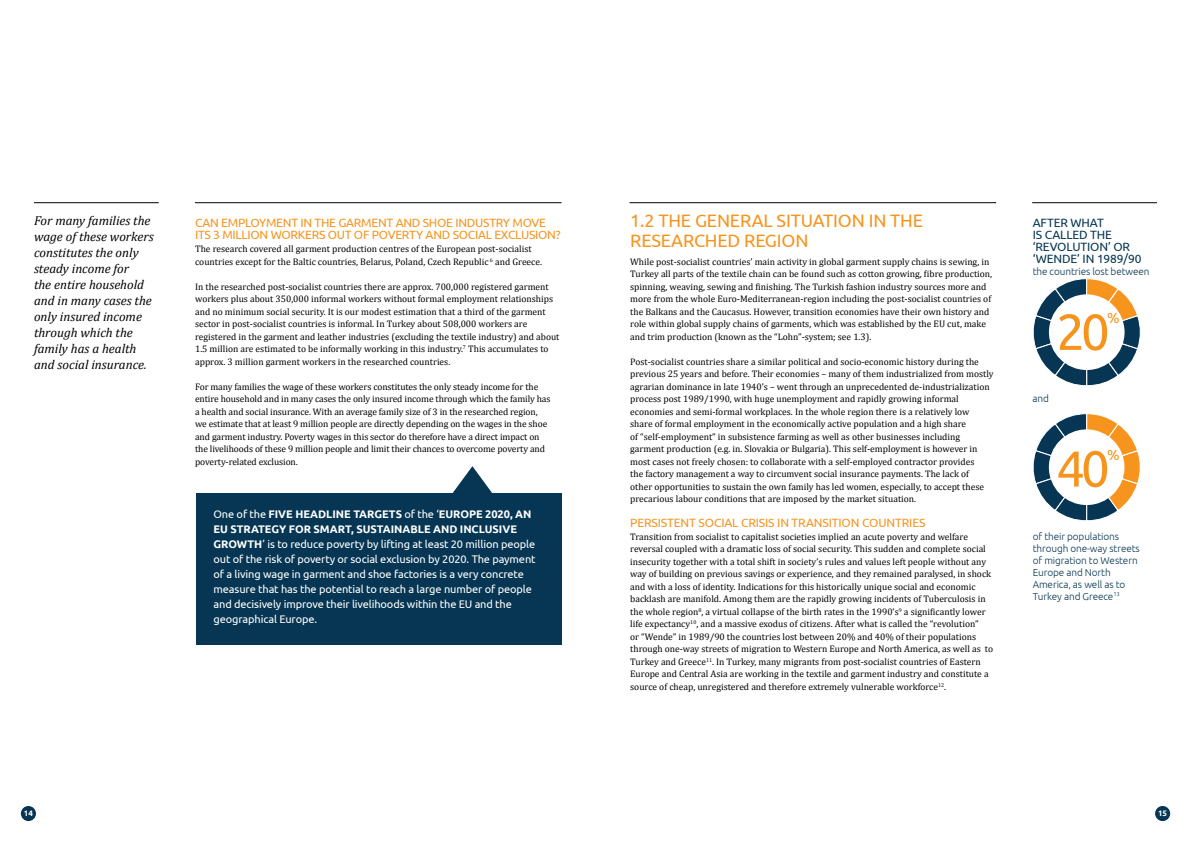
<style>
.page{position:relative;width:1191px;height:842px;background:#fff}
.page>*{position:absolute;margin:0;border:0;box-sizing:border-box;transform-origin:0 0}
.t1{font:50.5px "Ubuntu";color:#f7941e}
.t2{font:18px/20px "Ubuntu";letter-spacing:-.01em;color:#f7941e}
.t3{font:14.6px "Ubuntu";color:#f7941e}
.t4{font:italic 13px/16px "Cambria";color:#000}
.t5{font:12px/12px "Ubuntu";letter-spacing:-.02em;color:#f7941e}
.t6{font:12px/12px "Ubuntu";letter-spacing:-.01em;color:#063653}
.t7{font:11px/15px "Ubuntu";letter-spacing:-.01em;color:#fff}
.t8{font:700 11px/15px "Ubuntu";color:#fff}
.t9{font:300 10px/12px "Ubuntu";letter-spacing:-.01em;color:#063653}
.t10{font:9.5px/12.5px "Cambria";color:#000}
.t11{font:700 8px "Ubuntu";color:#fff}
.s1{font-weight:400}
.s2{font-weight:700}
</style>
<div class="page">
<div style="left:21px;top:806px;width:15px;height:15px;background:#063653;border-radius:50%"></div>
<div style="left:1155px;top:806px;width:15px;height:15px;background:#063653;border-radius:50%"></div>
<hr style="left:629px;top:202px;width:367px;height:1px;background:#000">
<hr style="left:1032px;top:202px;width:125px;height:1px;background:#000">
<hr style="left:34px;top:202px;width:125px;height:1px;background:#000">
<hr style="left:195px;top:202px;width:366px;height:1px;background:#000">
<svg style="left:1033px;top:278px;width:108px;height:108px"></svg>
<div style="left:1049px;top:294px;width:75px;height:76px;background:#fff;border-radius:50%"></div>
<svg style="left:1033px;top:413px;width:108px;height:108px"></svg>
<div style="left:1048px;top:429px;width:76px;height:76px;background:#fff;border-radius:50%"></div>
<svg style="left:452px;top:466px;width:40px;height:27px"></svg>
<div style="left:196px;top:493px;width:366px;height:151px;background:#063653"></div>
<h3 class="t4" style="left:34px;top:212px;width:121px">For many families the wage of these workers constitutes the only steady income for<br>the entire household and in many cases the only insured income through which the family has a health and social insurance.</h3>
<p class="t5" style="left:195px;top:217px;width:367px">Can employment in the garment and shoe industry move its 3 million workers out of poverty and social exclusion?</p>
<p class="t10" style="left:195px;top:243px;width:348px">The research covered all garment production centres of the European post-socialist countries except for the Baltic countries, Belarus, Poland, Czech Republic <sup>6</sup> and Greece.</p>
<p class="t10" style="left:195px;top:280px;width:366px">In the researched post-socialist countries there are approx. 700,000 registered garment workers plus about 350,000 informal workers without formal employment relationships and no minimum social security. It is our modest estimation that a third of the garment sector in post-socialist countries is informal. In Turkey about 508,000 workers are registered in the garment and leather industries (excluding the textile industry) and about 1.5 million are estimated to be informally working in this industry.<sup>7</sup> This accumulates to approx. 3 million garment workers in the researched countries.</p>
<p class="t10" style="left:195px;top:380px;width:357px">For many families the wage of these workers constitutes the only steady income for the entire household and in many cases the only insured income through which the family has a health and social insurance. With an average family size of 3 in the researched region, we estimate that at least 9 million people are directly depending on the wages in the shoe and garment industry. Poverty wages in this sector do therefore have a direct impact on the livelihoods of these 9 million people and limit their chances to overcome poverty and poverty-related exclusion.</p>
<p class="t8" style="left:213px;top:507px;width:319px"><span class="s1">One of the</span> FIVE HEADLINE TARGETS <span class="s1">of the ‘</span>EU ROPE 2020, AN<br>EU STRATEGY FOR SMART, SUS</p>
<p class="t7" style="left:213px;top:521px;width:324px;text-indent:163px"><span class="s2">TAINABLE AND INCLUSIVE GROWTH</span>’ is to reduce poverty by lifting at least 20 million people out of the risk of poverty or social exclusion by 2020. The payment of a living wage in garment and shoe factories is a very concrete measure that has the potential to reach a large number of people and decisively improve their livelihoods within the EU and the geographical Europe.</p>
<h2 class="t2" style="left:630px;top:210px;width:294px">1.2 The general situation in the researched region</h2>
<p class="t10" style="left:630px;top:255px;width:363px">While post-socialist countries’ main activity in global garment supply chains is sewing, in Turkey all parts of the textile chain can be found such as cotton growing, fibre production, spinning, weaving, sewing and finishing. The Turkish fashion industry sources more and more from the whole Euro-Mediterranean-region including the post-socialist countries of the Balkans and the Caucasus. However, transition economies have their own history and role within global supply chains of garments, which was established by the EU cut, make and trim production (known as the “Lohn”-system; see 1.3).</p>
<p class="t10" style="left:630px;top:355px;width:365px">Post-socialist countries share a similar political and socio-economic history during the previous 25 years and before. Their economies – many of them industrialized from mostly agrarian dominance in late 1940’s – went through an unprecedented de-industrialization process post 1989/1990, with huge unemployment and rapidly growing informal economies and semi-formal workplaces. In the whole region there is a relatively low share of formal employment in the economically active population and a high share<br>of “self-employment” in subsistence farming as well as other businesses including garment production (e.g. in. Slovakia or Bulgaria). This self-employment is however in most cases not freely chosen: to collaborate with a self-employed contractor provides<br>the factory management a way to circumvent social insurance payments. The lack of<br>other opportunities to sustain the own family has led women, especially, to accept these precarious labour conditions that are imposed by the market situation.</p>
<p class="t5" style="left:630px;top:517px;width:297px">Persistent social crisis in transition countries</p>
<p class="t10" style="left:630px;top:530px;width:364px">Transition from socialist to capitalist societies implied an acute poverty and welfare reversal coupled with a dramatic loss of social security. This sudden and complete social insecurity together with a total shift in society’s rules and values left people without any way of building on previous savings or experience, and they remained paralysed, in shock and with a loss of identity. Indications for this historically unique social and economic backlash are manifold. Among them are the rapidly growing incidents of Tuberculosis in the whole region<sup>8</sup>, a virtual collapse of the birth rates in the 1990’s<sup>9</sup> a significantly lower life expectancy<sup>10</sup>, and a massive exodus of citizens. After what is called the “revolution”<br>or “Wende” in 1989/90 the countries lost between 20% and 40% of their populations through one-way streets of migration to Western Europe and North America, as well as to Turkey and Greece<sup>11</sup>. In Turkey, many migrants from post-socialist countries of Eastern Europe and Central Asia are working in the textile and garment industry and constitute a source of cheap, unregistered and therefore extremely vulnerable workforce<sup>12</sup>.</p>
<p class="t9" style="left:1032px;top:530px;width:108px">of their populations through one-way streets of migration to Western<br>Europe and North<br>America, as well as to<br>Turkey and Greece<sup>13</sup></p>
<p class="t6" style="left:1032px;top:217px;width:110px">After what<br>is called the ‘revolution’ or ‘Wende’ in 1989/90</p>
<p class="t9" style="left:1032px;top:265px;width:118px">the countries lost between</p>
<h1 class="t1" style="left:1056px;top:301px;width:55px">20</h1>
<h3 class="t3" style="left:1107px;top:309px;width:14px">%</h3>
<p class="t9" style="left:1032px;top:392px;width:18px">and</p>
<h1 class="t1" style="left:1056px;top:438px;width:55px">40</h1>
<h3 class="t3" style="left:1107px;top:446px;width:14px">%</h3>
<p class="t11" style="left:24px;top:809px;width:11px">14</p>
<p class="t11" style="left:1158px;top:809px;width:11px">15</p>
</div>
